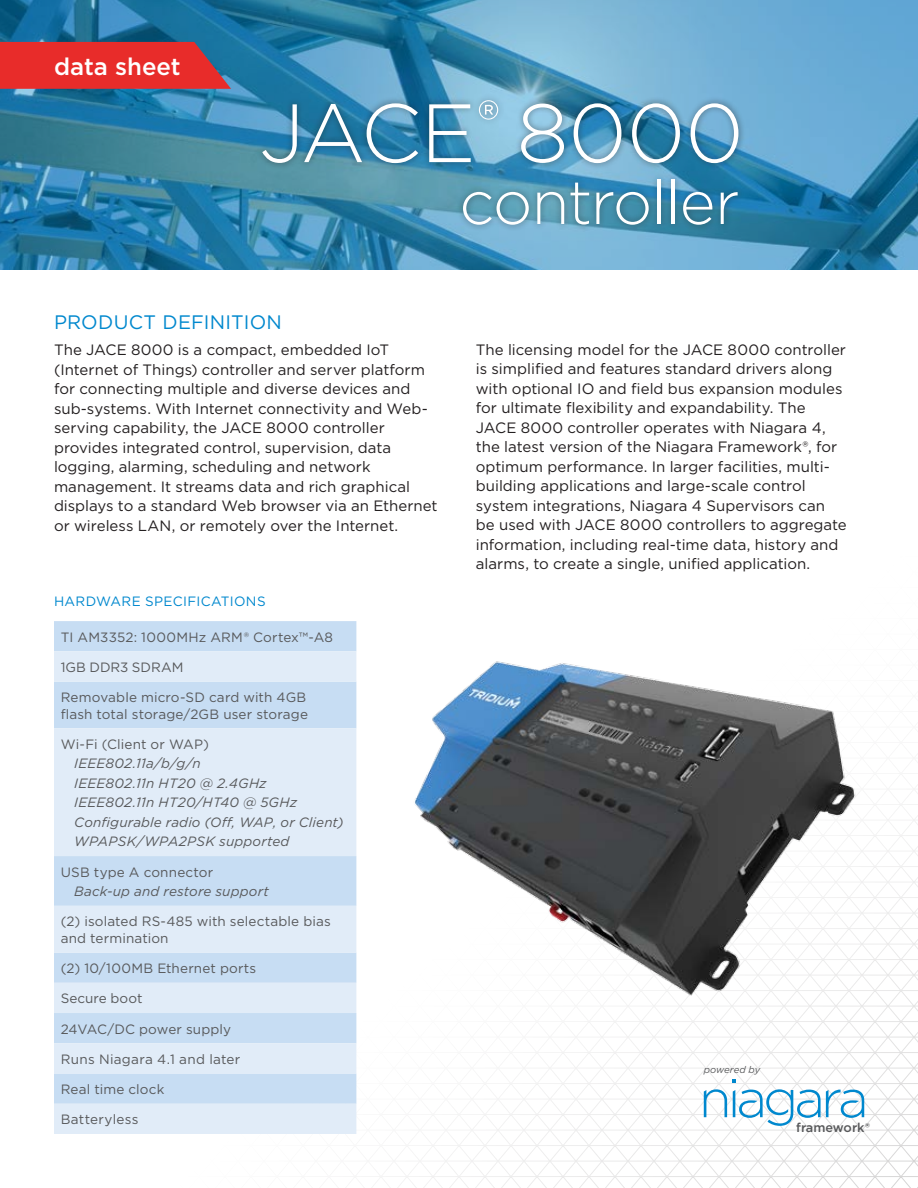
<style>
.page{position:relative;width:918px;height:1188px;background:#fff}
.page>*{position:absolute;margin:0;border:0;box-sizing:border-box;transform-origin:0 0}
.t1{font:300 82.5px "Gotham";letter-spacing:-.005em;color:#fff}
.t2{font:300 61.5px "Gotham";letter-spacing:-.025em;color:#fff}
.t3{font:500 24px "Gotham";color:#fff}
.t4{font:19.5px "Gotham";letter-spacing:.015em;color:#0088ce}
.t5{font:15px/19.5px "Gotham";color:#231f20}
.t6{font:13.5px/16.5px "Gotham";letter-spacing:.01em;color:#58595b}
.t7{font:italic 13.5px/19.5px "Gotham";letter-spacing:.015em;color:#58595b}
.t8{font:13.5px "Gotham";letter-spacing:.025em;color:#0088ce}
.t9{font:500 12.75px "Gotham";color:#58595b}
.t10{font:italic 9.6px "Gotham";color:#58595b}
</style>
<div class="page">
<img style="left:0;top:0;width:918px;height:270px">
<svg style="left:0;top:42px;width:231px;height:47px;background:#d73234"></svg>
<svg style="left:704px;top:1089px;width:23px;height:28px"></svg>
<svg style="left:732px;top:1079px;width:4px;height:4px"></svg>
<svg style="left:733px;top:1089px;width:131px;height:37px"></svg>
<div style="left:256px;top:93px;width:489px;height:138px;background:#231f20;opacity:.5"></div>
<div style="left:54px;top:621px;width:284px;height:30px;background:#c7ddf3"></div>
<svg style="left:54px;top:651px;width:302px;height:483px;background:#d7e6f6"></svg>
<img style="left:338px;top:621px;width:580px;height:416px">
<h3 class="t3" style="left:54px;top:51px;width:128px">data sheet</h3>
<h1 class="t1" style="left:259px;top:81px;width:486px">JACE<sup>®</sup> 8000</h1>
<h2 class="t2" style="left:459px;top:163px;width:282px">controller</h2>
<h3 class="t4" style="left:54px;top:310px;width:229px">PRODUCT DEFINITION</h3>
<p class="t5" style="left:54px;top:340px;width:385px">The JACE 8000 is a compact, embedded IoT (Internet of Things) controller and server platform for connecting multiple and diverse devices and sub-systems. With Internet connectivity and Web&shy;serving capability, the JACE 8000 controller provides integrated control, supervision, data logging, alarming, scheduling and network management. It streams data and rich graphical displays to a standard Web browser via an Ethernet or wireless LAN, or remotely over the Internet.</p>
<p class="t5" style="left:476px;top:339px;width:372px">The licensing model for the JACE 8000 controller is simplified and features standard drivers along with optional IO and field bus expansion modules for ultimate flexibility and expandability. The JACE 8000 controller operates with Niagara 4, the latest version of the Niagara Framework®, for optimum performance. In larger facilities, multi&shy;building applications and large-scale control system integrations, Niagara 4 Supervisors can be used with JACE 8000 controllers to aggregate information, including real-time data, history and alarms, to create a single, unified application.</p>
<p class="t8" style="left:54px;top:592px;width:213px">HARDWARE SPECIFICATIONS</p>
<p class="t6" style="left:61px;top:628px;width:274px">TI AM3352: 1000MHz ARM® Cortex™-A8</p>
<p class="t6" style="left:61px;top:659px;width:124px">1GB DDR3 SDRAM</p>
<p class="t6" style="left:61px;top:689px;width:249px">Removable micro-SD card with 4GB flash total storage/2GB user storage</p>
<p class="t6" style="left:61px;top:736px;width:150px">Wi-Fi (Client or WAP)</p>
<p class="t7" style="left:74px;top:754px;width:271px">IEEE802.11a/b/g/n<br>IEEE802.11n HT20 @ 2.4GHz<br>IEEE802.11n HT20/HT40 @ 5GHz<br>Configurable radio (Off, WAP, or Client)<br>WPAPSK/WPA2PSK supported</p>
<p class="t6" style="left:61px;top:863px;width:154px">USB type A connector</p>
<p class="t7" style="left:74px;top:881px;width:196px">Back-up and restore support</p>
<p class="t6" style="left:61px;top:913px;width:272px">(2) isolated RS-485 with selectable bias and termination</p>
<p class="t6" style="left:61px;top:960px;width:197px">(2) 10/100MB Ethernet ports</p>
<p class="t6" style="left:61px;top:990px;width:83px">Secure boot</p>
<p class="t6" style="left:61px;top:1020px;width:172px">24VAC/DC power supply</p>
<p class="t6" style="left:61px;top:1050px;width:181px">Runs Niagara 4.1 and later</p>
<p class="t6" style="left:61px;top:1081px;width:105px">Real time clock</p>
<p class="t6" style="left:61px;top:1111px;width:79px">Batteryless</p>
<p class="t10" style="left:704px;top:1063px;width:58px">powered by</p>
<p class="t9" style="left:796px;top:1119px;width:75px">framework®</p>
</div>
